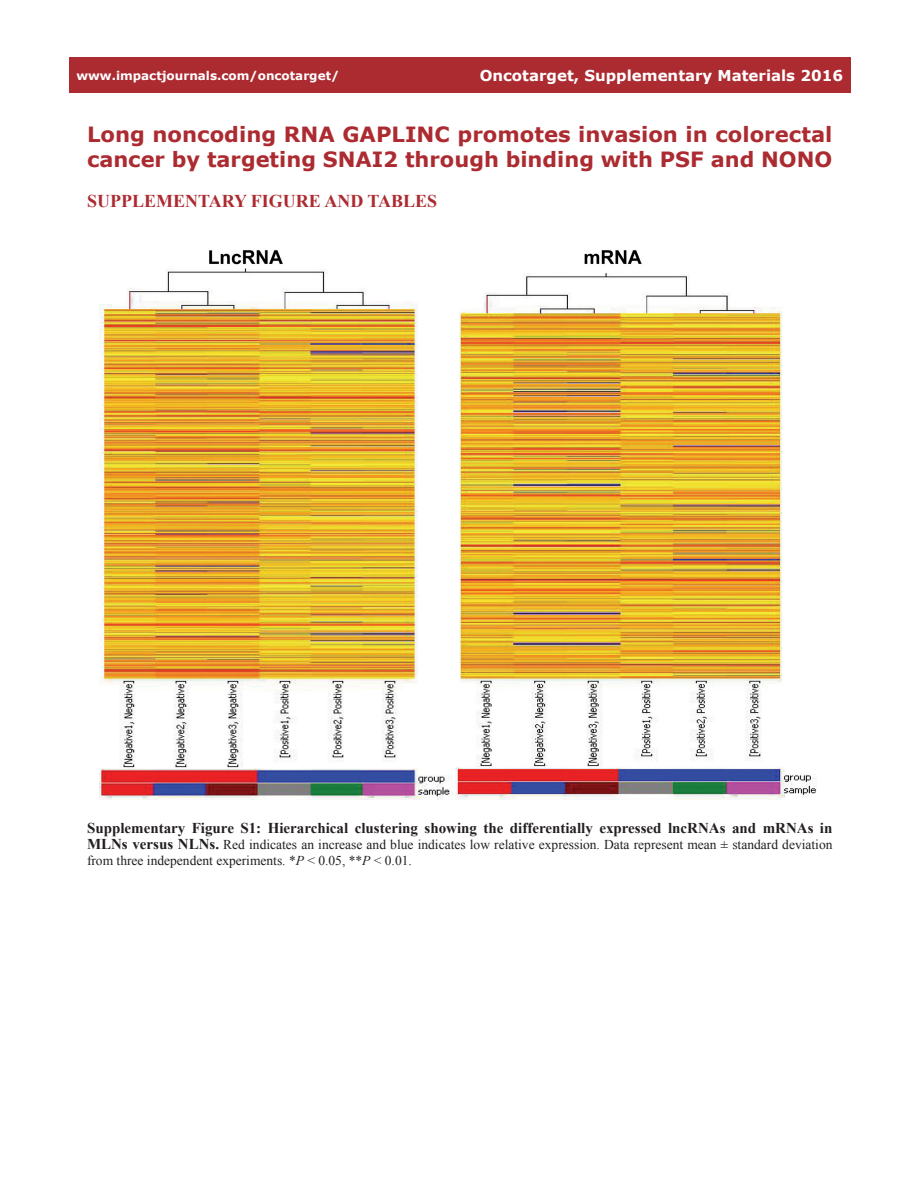
<style>
.page{position:relative;width:918px;height:1188px;background:#fff}
.page>*{position:absolute;margin:0;border:0;box-sizing:border-box;transform-origin:0 0}
.t1{font:700 21px/25.2px "Verdana";color:#ac2b31}
.Heading{font:700 18px "Times New Roman";color:#ac2b31}
.figuretext{font:700 15px "Times New Roman";color:#231f20}
.t2{font:700 15px "Verdana";color:#fff}
.figuretext-2{font:13.5px/16.2px "Times New Roman";color:#231f20}
.t3{font:700 12px "Verdana";color:#fff}
.s1{font-weight:700;font-size:15px}
.s2{font-style:italic}
</style>
<div class="page">
<div style="left:69px;top:57px;width:781px;height:36px;background:#ac2b31"></div>
<img style="left:100px;top:250px;width:716px;height:550px">
<p class="t3" style="left:76px;top:67px;width:264px">www.impactjournals.com/oncotarget/</p>
<p class="t2" style="left:480px;top:65px;width:365px">Oncotarget, Supplementary Materials 2016</p>
<p class="t1" style="left:87px;top:121px;width:747px">Long noncoding RNA GAPLINC promotes invasion in colorectal cancer by targeting SNAI2 through binding with PSF and NONO</p>
<p class="Heading" style="left:87px;top:188px;width:352px">SUPPLEMENTARY FIGURE AND TABLES</p>
<p class="figuretext" style="left:87px;top:817px;width:747px">Supplementary Figure S1: Hierarchical clustering showing the differentially expressed lncRNAs and mRNAs in</p>
<p class="figuretext-2" style="left:87px;top:836px;width:747px"><span class="s1">MLNs versus NLNs.</span> Red indicates an increase and blue indicates low relative expression. Data represent mean ± standard deviation from three independent experiments. *<span class="s2">P</span> &lt; 0.05, **<span class="s2">P</span> &lt; 0.01.</p>
</div>
